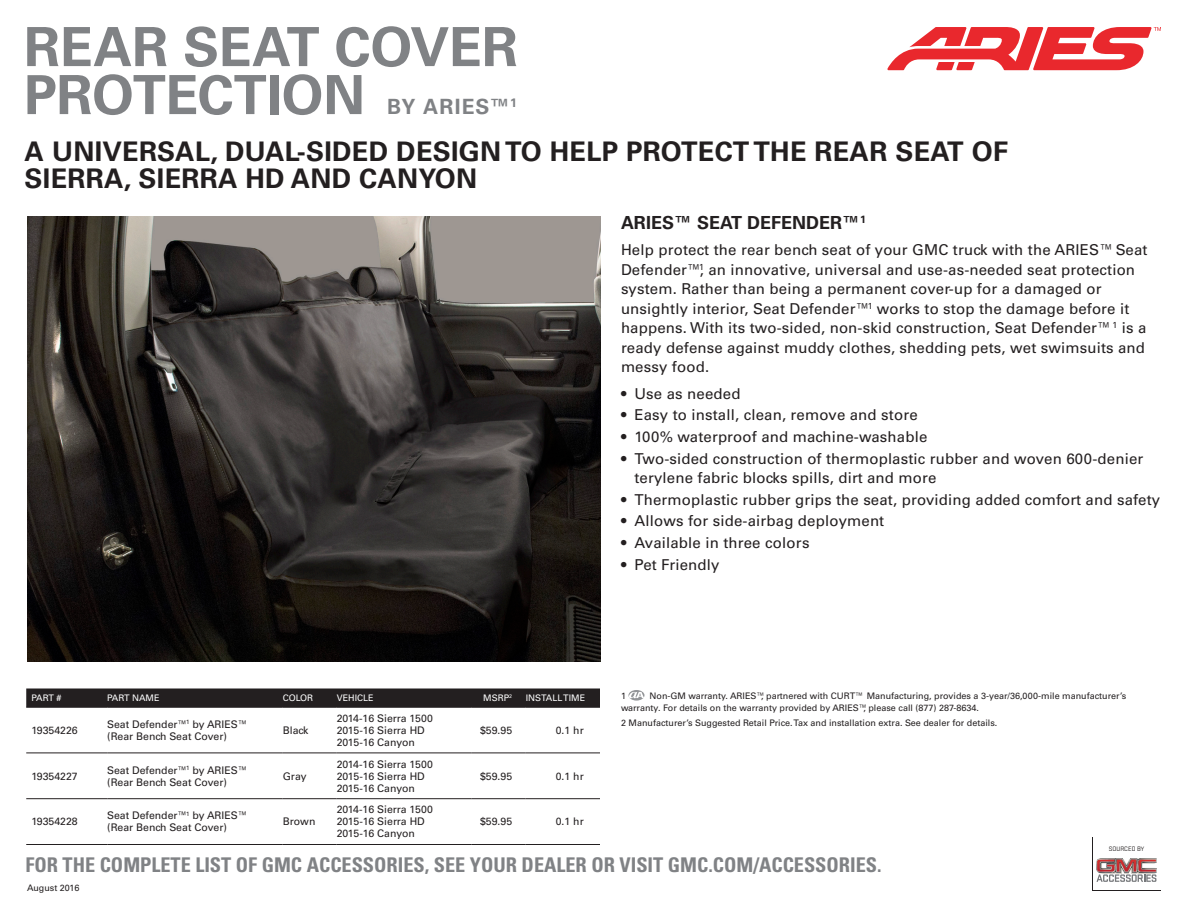
<style>
.page{position:relative;width:1188px;height:918px;background:#fff}
.page>*{position:absolute;margin:0;border:0;box-sizing:border-box;transform-origin:0 0}
.headline{font:700 54px/48px "Univers LT Std";letter-spacing:-.005em;color:#808285}
.subhead_intro{font:700 27px/27px "Univers LT Std";letter-spacing:.01em;color:#231f20}
.headline-2{font:700 21px "Univers LT Std";letter-spacing:.05em;color:#808285}
.Website{font:700 condensed 20.25px "Univers LT Std";color:#808285}
.subhead{font:700 18px "Univers LT Std";color:#231f20}
.text_intro{font:15px/19.5px "Univers LT Std";letter-spacing:.01em;color:#231f20}
.body_chart_no_rule{font:10.5px "Univers LT Std";color:#231f20}
.disclaimer{font:9px/12px "Univers LT Std";color:#231f20}
.body_chart_no_rule_h{font:9px "Univers LT Std";color:#fff}
.t1{font:6.6px "Stratum GMC";color:#231f20}
</style>
<div class="page">
<img style="left:27px;top:216px;width:574px;height:446px">
<svg style="left:1092px;top:837px;width:69px;height:54px"></svg>
<div style="left:1093px;top:838px;width:67px;height:52px;background:#fff"></div>
<svg style="left:1096px;top:874px;width:60px;height:8px"></svg>
<img style="left:1098px;top:872px;width:58px;height:1px">
<img style="left:1096px;top:858px;width:61px;height:14px">
<svg style="left:629px;top:690px;width:15px;height:11px"></svg>
<svg style="left:629px;top:692px;width:15px;height:6px"></svg>
<div style="left:26px;top:688px;width:574px;height:19px;background:#231f20"></div>
<hr style="left:26px;top:707px;width:81px;height:1px;background:#231f20">
<hr style="left:107px;top:707px;width:176px;height:1px;background:#231f20">
<hr style="left:283px;top:707px;width:54px;height:1px;background:#231f20">
<hr style="left:337px;top:707px;width:135px;height:1px;background:#231f20">
<hr style="left:472px;top:707px;width:54px;height:1px;background:#231f20">
<hr style="left:526px;top:707px;width:74px;height:1px;background:#231f20">
<hr style="left:26px;top:753px;width:81px;height:1px;background:#231f20">
<hr style="left:107px;top:753px;width:176px;height:1px;background:#231f20">
<hr style="left:283px;top:753px;width:54px;height:1px;background:#231f20">
<hr style="left:337px;top:753px;width:135px;height:1px;background:#231f20">
<hr style="left:472px;top:753px;width:54px;height:1px;background:#231f20">
<hr style="left:526px;top:753px;width:74px;height:1px;background:#231f20">
<hr style="left:26px;top:798px;width:81px;height:1px;background:#231f20">
<hr style="left:107px;top:798px;width:176px;height:1px;background:#231f20">
<hr style="left:283px;top:798px;width:54px;height:1px;background:#231f20">
<hr style="left:337px;top:798px;width:135px;height:1px;background:#231f20">
<hr style="left:472px;top:798px;width:54px;height:1px;background:#231f20">
<hr style="left:526px;top:798px;width:74px;height:1px;background:#231f20">
<hr style="left:26px;top:844px;width:81px;height:1px;background:#231f20">
<hr style="left:107px;top:844px;width:176px;height:1px;background:#231f20">
<hr style="left:283px;top:844px;width:54px;height:1px;background:#231f20">
<hr style="left:337px;top:844px;width:135px;height:1px;background:#231f20">
<hr style="left:472px;top:844px;width:54px;height:1px;background:#231f20">
<hr style="left:526px;top:844px;width:74px;height:1px;background:#231f20">
<svg style="left:887px;top:27px;width:274px;height:43px"></svg>
<p class="headline" style="left:24px;top:24px;width:495px">REAR SEAT COVER<br>PROTECTION</p>
<p class="headline-2" style="left:387px;top:94px;width:132px">BY ARIES™<sup>1</sup></p>
<p class="subhead_intro" style="left:25px;top:139px;width:985px">A UNIVERSAL, DUAL-SIDED DESIGN TO HELP PROTECT THE REAR SEAT OF<br>SIERRA, SIERRA HD AND CANYON</p>
<p class="subhead" style="left:621px;top:212px;width:246px">ARIES™ SEAT DEFENDER™<sup>1</sup></p>
<p class="text_intro" style="left:621px;top:240px;width:528px">Help protect the rear bench seat of your GMC truck with the ARIES™ Seat Defender™<sup>1</sup>, an innovative, universal and use-as-needed seat protection system. Rather than being a permanent cover-up for a damaged or unsightly interior, Seat Defender™<sup>1</sup> works to stop the damage before it happens. With its two-sided, non-skid construction, Seat Defender™<sup>1</sup> is a ready defense against muddy clothes, shedding pets, wet swimsuits and messy food.</p>
<p class="text_intro" style="left:621px;top:384px;width:121px">• Use as needed</p>
<p class="text_intro" style="left:621px;top:405px;width:298px">• Easy to install, clean, remove and store</p>
<p class="text_intro" style="left:621px;top:427px;width:308px">• 100% waterproof and machine-washable</p>
<p class="text_intro" style="left:634px;top:449px;width:510px;text-indent:-14px">• Two-sided construction of thermoplastic rubber and woven 600-denier terylene fabric blocks spills, dirt and more</p>
<p class="text_intro" style="left:621px;top:490px;width:541px">• Thermoplastic rubber grips the seat, providing added comfort and safety</p>
<p class="text_intro" style="left:621px;top:511px;width:265px">• Allows for side-airbag deployment</p>
<p class="text_intro" style="left:621px;top:533px;width:190px">• Available in three colors</p>
<p class="text_intro" style="left:621px;top:555px;width:100px">• Pet Friendly</p>
<p class="body_chart_no_rule_h" style="left:32px;top:693px;width:31px">PART #</p>
<p class="body_chart_no_rule_h" style="left:107px;top:693px;width:54px">PART NAME</p>
<p class="body_chart_no_rule_h" style="left:283px;top:693px;width:32px">COLOR</p>
<p class="body_chart_no_rule_h" style="left:337px;top:693px;width:39px">VEHICLE</p>
<p class="body_chart_no_rule_h" style="left:483px;top:693px;width:30px">MSRP<sup>2</sup></p>
<p class="body_chart_no_rule_h" style="left:526px;top:693px;width:61px">INSTALL TIME</p>
<p class="body_chart_no_rule" style="left:32px;top:724px;width:48px">19354226</p>
<p class="body_chart_no_rule" style="left:337px;top:712px;width:98px">2014-16 Sierra 1500</p>
<p class="body_chart_no_rule" style="left:337px;top:724px;width:90px">2015-16 Sierra HD</p>
<p class="body_chart_no_rule" style="left:337px;top:736px;width:80px">2015-16 Canyon</p>
<p class="body_chart_no_rule" style="left:107px;top:718px;width:143px">Seat Defender™<sup>1</sup> by ARIES™</p>
<p class="body_chart_no_rule" style="left:107px;top:730px;width:121px">(Rear Bench Seat Cover)</p>
<p class="body_chart_no_rule" style="left:480px;top:724px;width:34px">$59.95</p>
<p class="body_chart_no_rule" style="left:556px;top:724px;width:30px">0.1 hr</p>
<p class="body_chart_no_rule" style="left:283px;top:724px;width:27px">Black</p>
<p class="body_chart_no_rule" style="left:32px;top:770px;width:48px">19354227</p>
<p class="body_chart_no_rule" style="left:32px;top:815px;width:48px">19354228</p>
<p class="body_chart_no_rule" style="left:107px;top:764px;width:143px">Seat Defender™<sup>1</sup> by ARIES™</p>
<p class="body_chart_no_rule" style="left:107px;top:776px;width:121px">(Rear Bench Seat Cover)</p>
<p class="body_chart_no_rule" style="left:107px;top:809px;width:143px">Seat Defender™<sup>1</sup> by ARIES™</p>
<p class="body_chart_no_rule" style="left:107px;top:821px;width:121px">(Rear Bench Seat Cover)</p>
<p class="body_chart_no_rule" style="left:283px;top:770px;width:25px">Gray</p>
<p class="body_chart_no_rule" style="left:283px;top:815px;width:34px">Brown</p>
<p class="body_chart_no_rule" style="left:337px;top:758px;width:98px">2014-16 Sierra 1500</p>
<p class="body_chart_no_rule" style="left:337px;top:770px;width:90px">2015-16 Sierra HD</p>
<p class="body_chart_no_rule" style="left:337px;top:782px;width:80px">2015-16 Canyon</p>
<p class="body_chart_no_rule" style="left:337px;top:803px;width:98px">2014-16 Sierra 1500</p>
<p class="body_chart_no_rule" style="left:337px;top:815px;width:90px">2015-16 Sierra HD</p>
<p class="body_chart_no_rule" style="left:337px;top:827px;width:80px">2015-16 Canyon</p>
<p class="body_chart_no_rule" style="left:480px;top:770px;width:34px">$59.95</p>
<p class="body_chart_no_rule" style="left:556px;top:770px;width:30px">0.1 hr</p>
<p class="body_chart_no_rule" style="left:480px;top:815px;width:34px">$59.95</p>
<p class="body_chart_no_rule" style="left:556px;top:815px;width:30px">0.1 hr</p>
<p class="disclaimer" style="left:621px;top:690px;width:507px;text-indent:29px">Non-GM warranty. ARIES™, partnered with CURT™ Manufacturing, provides a 3-year/36,000-mile manufacturer’s warranty. For details on the warranty provided by ARIES™, please call (877) 287-8634.</p>
<p class="disclaimer" style="left:621px;top:717px;width:378px">2 Manufacturer’s Suggested Retail Price. Tax and installation extra. See dealer for details.</p>
<p class="disclaimer" style="left:621px;top:690px;width:7px">1</p>
<p class="t1" style="left:1109px;top:844px;width:37px">SOURCED BY</p>
<p class="Website" style="left:26px;top:852px;width:858px">FOR THE COMPLETE LIST OF GMC ACCESSORIES, SEE YOUR DEALER OR VISIT GMC.COM/ACCESSORIES.</p>
<p class="disclaimer" style="left:27px;top:882px;width:54px">August 2016</p>
</div>
